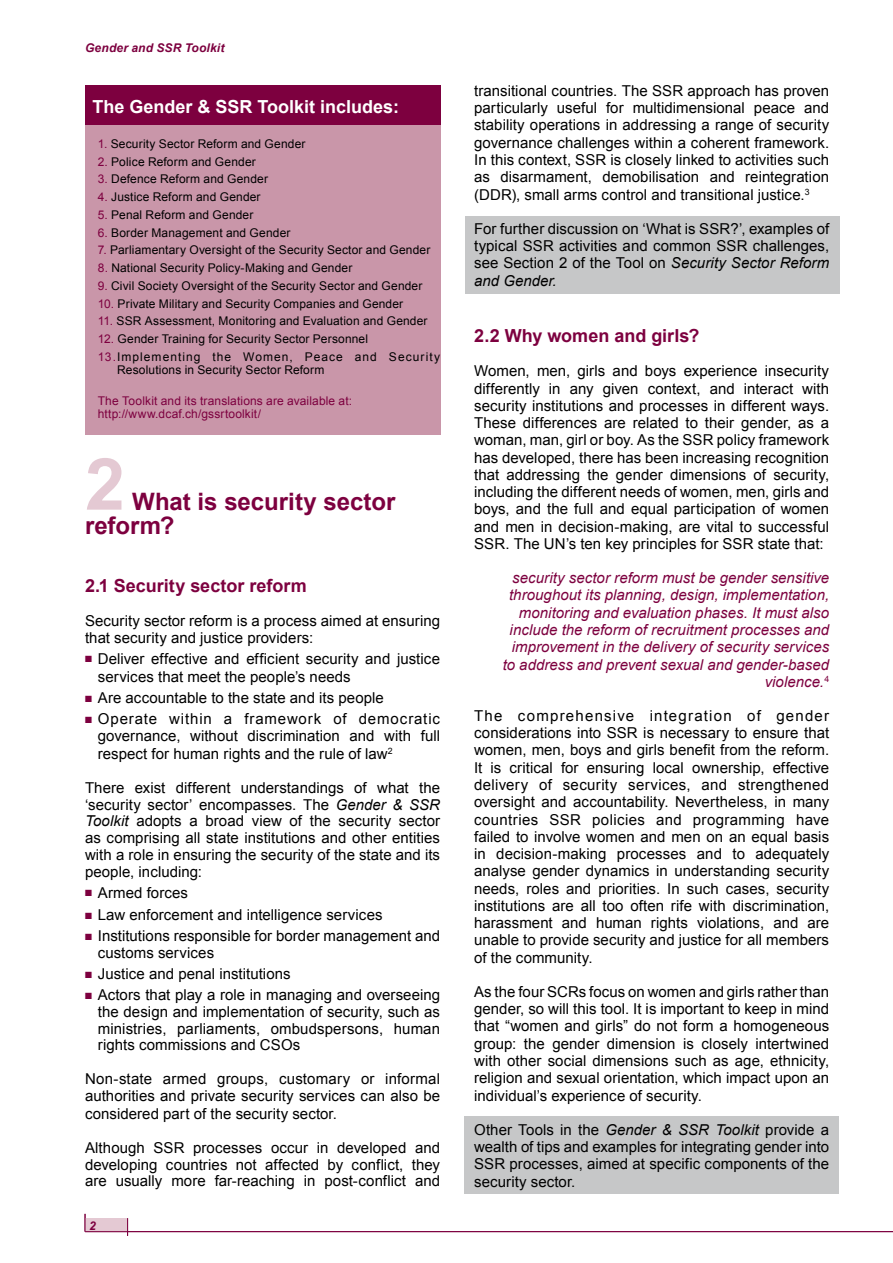
<style>
.page{position:relative;width:893px;height:1263px;background:#fff}
.page>*{position:absolute;margin:0;border:0;box-sizing:border-box;transform-origin:0 0}
.t1{font:700 72px "Arial";color:#e4c9d3}
.t2{font:700 24px/24.3px "Arial";color:#7d003f}
.t3{font:700 18px "Arial";color:#7d003f}
.t4{font:700 18px "Arial";color:#fff}
.t5{font:15px/17.2px "Arial";letter-spacing:.005em;color:#000;text-align:justify}
.t6{font:italic 15px/17.2px "Arial";color:#7d003f;text-align:right}
.t7{font:12px/17.7px "Arial";letter-spacing:.01em;color:#000}
.t8{font:12px/13.5px "Arial";letter-spacing:.01em;color:#7d003f}
.t9{font:italic 700 12px "Arial";letter-spacing:.015em;color:#7d003f}
.s1{color:#7d003f}
.s2{font-style:italic}
</style>
<div class="page">
<div style="left:465px;top:1116px;width:374px;height:78px;background:#c6c7c8"></div>
<div style="left:465px;top:216px;width:374px;height:78px;background:#c6c7c8"></div>
<div style="left:85px;top:1218px;width:43px;height:13px;background:#e4c9d3"></div>
<hr style="left:85px;top:1231px;width:808px;height:1px;background:#7d003f">
<svg style="left:85px;top:1214px;width:1px;height:17px"></svg>
<svg style="left:127px;top:1218px;width:1px;height:18px"></svg>
<div style="left:85px;top:123px;width:355px;height:312px;background:#c996a9"></div>
<div style="left:85px;top:85px;width:355px;height:39px;background:#7d003f"></div>
<p class="t9" style="left:85px;top:40px;width:141px">Gender and SSR Toolkit</p>
<p class="t4" style="left:93px;top:94px;width:308px">The Gender &amp; SSR Toolkit includes:</p>
<p class="t7" style="left:98px;top:135px;width:209px"><span class="s1">1.</span> Security Sector Reform and Gender</p>
<p class="t7" style="left:98px;top:153px;width:160px"><span class="s1">2.</span> Police Reform and Gender</p>
<p class="t7" style="left:98px;top:170px;width:172px"><span class="s1">3.</span> Defence Reform and Gender</p>
<p class="t7" style="left:98px;top:188px;width:164px"><span class="s1">4.</span> Justice Reform and Gender</p>
<p class="t7" style="left:98px;top:206px;width:157px"><span class="s1">5.</span> Penal Reform and Gender</p>
<p class="t7" style="left:98px;top:224px;width:194px"><span class="s1">6.</span> Border Management and Gender</p>
<p class="t7" style="left:98px;top:241px;width:334px"><span class="s1">7.</span> Parliamentary Oversight of the Security Sector and Gender</p>
<p class="t7" style="left:98px;top:259px;width:256px"><span class="s1">8.</span> National Security Policy-Making and Gender</p>
<p class="t7" style="left:98px;top:277px;width:326px"><span class="s1">9.</span> Civil Society Oversight of the Security Sector and Gender</p>
<p class="t7" style="left:98px;top:295px;width:307px"><span class="s1">10.</span> Private Military and Security Companies and Gender</p>
<p class="t7" style="left:98px;top:312px;width:331px"><span class="s1">11.</span> SSR Assessment, Monitoring and Evaluation and Gender</p>
<p class="t7" style="left:98px;top:330px;width:344px"><span class="s1">12.</span> Gender Training for Security Sector Personnel<br><span class="s1">13.</span>Implementing the Women, Peace and Security</p>
<p class="t7" style="left:117px;top:361px;width:209px">Resolutions in Security Sector Reform</p>
<p class="t8" style="left:98px;top:394px;width:256px">The Toolkit and its translations are available at: http://www.dcaf.ch/gssrtoolkit/</p>
<h1 class="t1" style="left:85px;top:437px;width:42px">2</h1>
<h2 class="t2" style="left:85px;top:490px;width:312px;text-indent:47px">What is security sector reform?</h2>
<p class="t3" style="left:85px;top:574px;width:223px">2.1 Security sector reform</p>
<p class="t5" style="left:85px;top:612px;width:357px;line-height:16.8px">Security sector reform is a process aimed at ensuring that security and justice providers:</p>
<p class="t5" style="left:98px;top:649px;width:344px;line-height:18.3px;text-indent:-13px"><span class="s1">■</span> Deliver effective and efficient security and justice services that meet the people’s needs</p>
<p class="t5" style="left:85px;top:689px;width:300px"><span class="s1">■</span> Are accountable to the state and its people</p>
<p class="t5" style="left:85px;top:710px;width:357px;line-height:16.8px;text-align:right"><span class="s1">■</span> Operate within a framework of democratic governance, without discrimination and with full</p>
<p class="t5" style="left:98px;top:745px;width:297px">respect for human rights and the rule of law<sup>2</sup></p>
<p class="t5" style="left:85px;top:779px;width:357px;line-height:16.8px">There exist different understandings of what the ‘security sector’ encompasses. The <span class="s2">Gender &amp; SSR Toolkit</span> adopts a broad view of the security sector as comprising all state institutions and other entities with a role in ensuring the security of the state and its people, including:</p>
<p class="t5" style="left:85px;top:884px;width:105px"><span class="s1">■</span> Armed forces</p>
<p class="t5" style="left:85px;top:906px;width:299px"><span class="s1">■</span> Law enforcement and intelligence services</p>
<p class="t5" style="left:98px;top:928px;width:344px;line-height:16.8px;text-indent:-13px"><span class="s1">■</span> Institutions responsible for border management and customs services</p>
<p class="t5" style="left:85px;top:965px;width:207px"><span class="s1">■</span> Justice and penal institutions</p>
<p class="t5" style="left:98px;top:986px;width:344px;line-height:16.8px;text-indent:-13px"><span class="s1">■</span> Actors that play a role in managing and overseeing the design and implementation of security, such as ministries, parliaments, ombudspersons, human rights commissions and CSOs</p>
<p class="t5" style="left:85px;top:1070px;width:357px;line-height:16.8px">Non-state armed groups, customary or informal authorities and private security services can also be</p>
<p class="t5" style="left:85px;top:1105px;width:253px">considered part of the security sector.</p>
<p class="t5" style="left:85px;top:1139px;width:357px;line-height:16.8px">Although SSR processes occur in developed and developing countries not affected by conflict, they are usually more far-reaching in post-conflict and</p>
<p class="t9" style="left:89px;top:1218px;width:8px">2</p>
<p class="t5" style="left:474px;top:82px;width:357px">transitional countries. The SSR approach has proven particularly useful for multidimensional peace and stability operations in addressing a range of security governance challenges within a coherent framework.<br>In this context, SSR is closely linked to activities such as disarmament, demobilisation and reintegration (DDR), small arms control and transitional justice.<sup>3</sup></p>
<p class="t5" style="left:474px;top:220px;width:357px">For further discussion on ‘What is SSR?’, examples of typical SSR activities and common SSR challenges, see Section 2 of the Tool on <span class="s2">Security Sector Reform and Gender.</span></p>
<p class="t3" style="left:474px;top:324px;width:227px">2.2 Why women and girls?</p>
<p class="t5" style="left:474px;top:362px;width:357px">Women, men, girls and boys experience insecurity differently in any given context, and interact with security institutions and processes in different ways.<br>These differences are related to their gender, as a woman, man, girl or boy. As the SSR policy framework has developed, there has been increasing recognition that addressing the gender dimensions of security, including the different needs of women, men, girls and boys, and the full and equal participation of women and men in decision-making, are vital to successful SSR. The UN’s ten key principles for SSR state that:</p>
<p class="t6" style="left:503px;top:569px;width:328px">security sector reform must be gender sensitive throughout its planning, design, implementation, monitoring and evaluation phases. It must also include the reform of recruitment processes and improvement in the delivery of security services to address and prevent sexual and gender-based violence.<sup>4</sup></p>
<p class="t5" style="left:474px;top:707px;width:357px">The comprehensive integration of gender considerations into SSR is necessary to ensure that women, men, boys and girls benefit from the reform.<br>It is critical for ensuring local ownership, effective delivery of security services, and strengthened oversight and accountability. Nevertheless, in many countries SSR policies and programming have failed to involve women and men on an equal basis in decision-making processes and to adequately analyse gender dynamics in understanding security needs, roles and priorities. In such cases, security institutions are all too often rife with discrimination, harassment and human rights violations, and are unable to provide security and justice for all members of the community.</p>
<p class="t5" style="left:474px;top:983px;width:357px">As the four SCRs focus on women and girls rather than gender, so will this tool. It is important to keep in mind that “women and girls” do not form a homogeneous group: the gender dimension is closely intertwined with other social dimensions such as age, ethnicity, religion and sexual orientation, which impact upon an individual’s experience of security.</p>
<p class="t5" style="left:474px;top:1121px;width:357px">Other Tools in the <span class="s2">Gender &amp; SSR Toolkit</span> provide a wealth of tips and examples for integrating gender into SSR processes, aimed at specific components of the security sector.</p>
</div>
